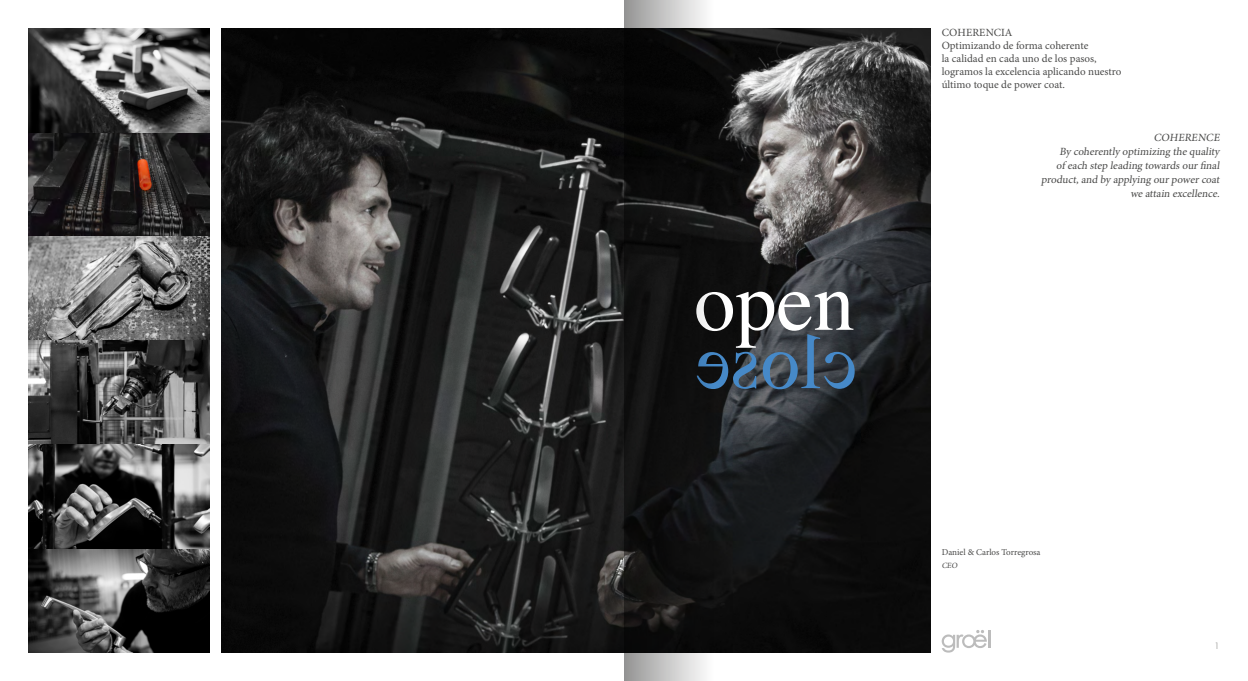
<style>
.page{position:relative;width:1248px;height:681px;background:#fff}
.page>*{position:absolute;margin:0;border:0;box-sizing:border-box;transform-origin:0 0}
.t1{font:11px/13px "Minion Pro";color:#4a4a49}
.t2{font:9px "Minion Pro";color:#4a4a49}
.t3{font:9px "Century Gothic";color:#9d9d9c}
.t4{font:8px "Minion Pro";color:#4a4a49}
</style>
<div class="page">
<img style="left:221px;top:28px;width:709px;height:624px">
<svg style="left:713px;top:291px;width:141px;height:98px;background:#535e69"></svg>
<img style="left:28px;top:28px;width:182px;height:624px">
<svg style="left:941px;top:630px;width:45px;height:22px"></svg>
<hr style="left:987px;top:629px;width:3px;height:18px;background:#bcbcbc">
<svg style="left:624px;top:0;width:89px;height:680px;background:#1f1f1f"></svg>
<p class="t1" style="left:941px;top:26px;width:181px">COHERENCIA<br>Optimizando de forma coherente<br>la calidad en cada uno de los pasos, logramos la excelencia aplicando nuestro último toque de power coat.</p>
<p class="t1" style="left:1041px;top:130px;width:182px;line-height:14px;text-align:right">COHERENCE<br>By coherently optimizing the quality<br>of each step leading towards our final product,and by applying our power coat we attain excellence.</p>
<p class="t2" style="left:941px;top:546px;width:100px">Daniel &amp; Carlos Torregrosa</p>
<p class="t4" style="left:941px;top:560px;width:19px">CEO</p>
<p class="t3" style="left:1214px;top:639px;width:6px">1</p>
</div>
